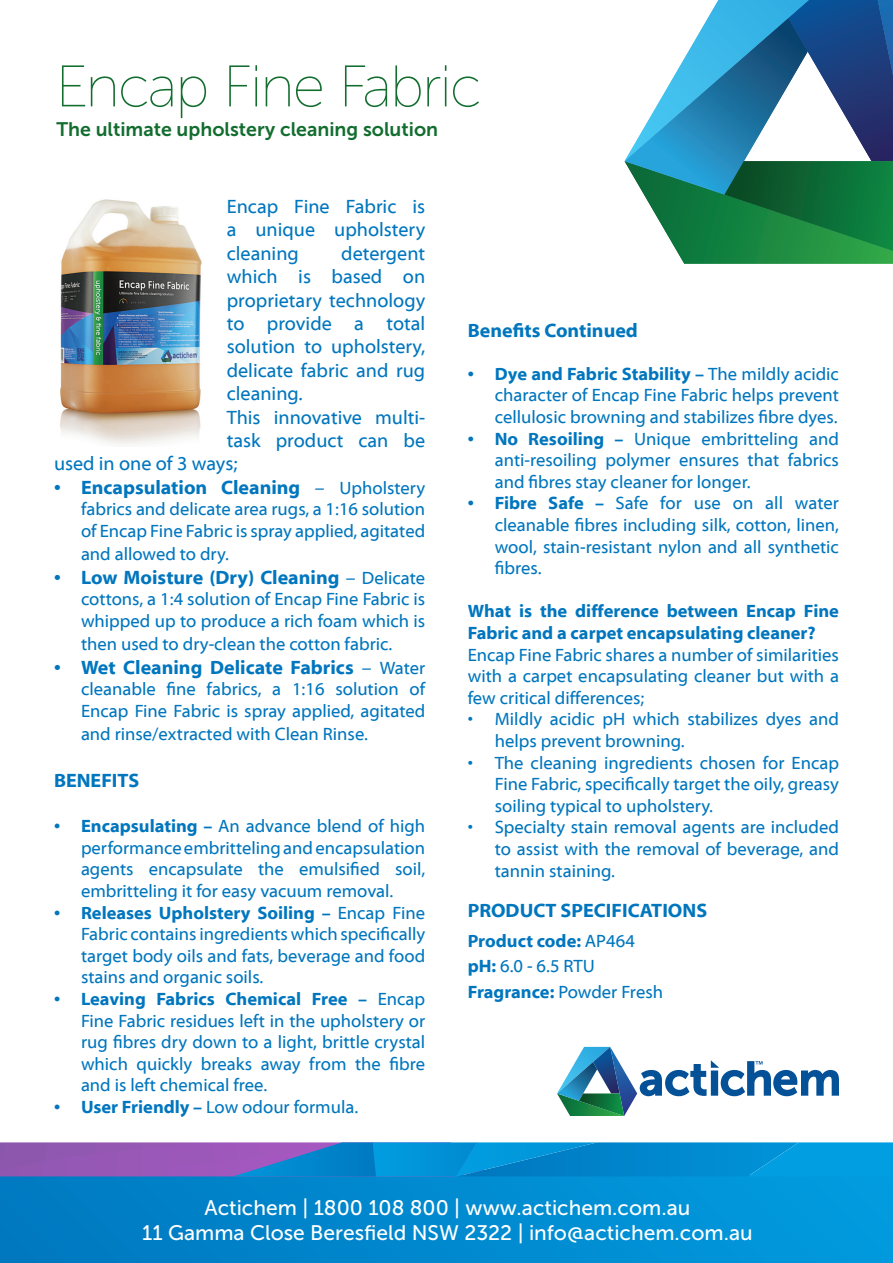
<style>
.page{position:relative;width:893px;height:1263px;background:#fff}
.page>*{position:absolute;margin:0;border:0;box-sizing:border-box;transform-origin:0 0}
.t1{font:300 58.5px "Museo Sans Display";color:#126d2f}
.t2{font:21px "Museo Sans 500";color:#fff}
.t3{font:19.5px/23.4px "Myriad Web Pro";color:#0076be;text-align:justify}
.t4{font:700 19.5px "Myriad Web Pro";color:#0076be}
.t5{font:19.5px "Museo Sans 700";color:#126d2f}
.t6{font:18px/21.6px "Myriad Web Pro";color:#0076be;text-align:justify}
.t7{font:700 18px/21.6px "Myriad Web Pro";color:#0076be}
.s1{font-weight:400}
.s2{font-weight:400;font-size:18px}
.s3{font-weight:700}
</style>
<div class="page">
<div style="left:0;top:1176px;width:893px;height:87px;background:linear-gradient(to right,#0079c0,#019bde)"></div>
<img style="left:60px;top:199px;width:142px;height:246px">
<svg style="left:625px;top:0;width:268px;height:264px"></svg>
<svg style="left:557px;top:1047px;width:282px;height:69px"></svg>
<svg style="left:0;top:1142px;width:893px;height:34px;background:#347eca"></svg>
<p class="t1" style="left:56px;top:55px;width:426px">Encap Fine Fabric</p>
<p class="t5" style="left:56px;top:119px;width:383px">The ultimate upholstery cleaning solution</p>
<p class="t3" style="left:227px;top:195px;width:200px">Encap Fine Fabric is a unique upholstery cleaning</p>
<p class="t3" style="left:227px;top:242px;width:200px;text-indent:114px">detergent which is based on proprietary technology to provide a total solution to upholstery, delicate fabric and rug cleaning.</p>
<p class="t3" style="left:227px;top:406px;width:200px">This innovative multi-</p>
<p class="t3" style="left:227px;top:429px;width:200px">task product can be</p>
<p class="t3" style="left:54px;top:452px;width:185px">used in one of 3 ways;</p>
<p class="t4" style="left:54px;top:476px;width:373px">• Encapsulation Cleaning <span class="s1">–</span> <span class="s2">Upholstery</span></p>
<p class="t6" style="left:81px;top:499px;width:346px">fabrics and delicate area rugs, a 1:16 solution of Encap Fine Fabric is spray applied, agitated</p>
<p class="t6" style="left:81px;top:544px;width:149px">and allowed to dry.</p>
<p class="t4" style="left:54px;top:566px;width:373px">• Low Moisture (Dry) Cleaning <span class="s1">–</span> <span class="s2">Delicate</span></p>
<p class="t6" style="left:81px;top:589px;width:346px">cottons, a 1:4 solution of Encap Fine Fabric is whipped up to produce a rich foam which is</p>
<p class="t6" style="left:81px;top:634px;width:313px">then used to dry-clean the cotton fabric.</p>
<p class="t4" style="left:54px;top:656px;width:373px">• Wet Cleaning Delicate Fabrics <span class="s1">–</span> <span class="s2">Water</span></p>
<p class="t6" style="left:81px;top:679px;width:346px">cleanable fine fabrics, a 1:16 solution of<br>Encap Fine Fabric is spray applied, agitated</p>
<p class="t6" style="left:81px;top:724px;width:288px">and rinse/extracted with Clean Rinse.</p>
<p class="t4" style="left:54px;top:770px;width:87px">BENEFITS</p>
<p class="t6" style="left:81px;top:816px;width:346px;text-indent:-27px"><span class="s3">• Encapsulating –</span> An advance blend of high performance embritteling and encapsulation agents encapsulate the emulsified soil, embritteling it for easy vacuum removal.</p>
<p class="t6" style="left:81px;top:902px;width:346px;text-indent:-27px"><span class="s3">• Releases Upholstery Soiling –</span> Encap Fine Fabric contains ingredients which specifically target body oils and fats, beverage and food stains and organic soils.</p>
<p class="t6" style="left:81px;top:988px;width:346px;text-indent:-27px"><span class="s3">• Leaving Fabrics Chemical Free –</span> Encap Fine Fabric residues left in the upholstery or rug fibres dry down to a light, brittle crystal which quickly breaks away from the fibre and is left chemical free.</p>
<p class="t6" style="left:54px;top:1096px;width:306px"><span class="s3">• User Friendly –</span> Low odour formula.</p>
<p class="t4" style="left:468px;top:319px;width:172px">Benefits Continued</p>
<p class="t6" style="left:495px;top:363px;width:346px;text-indent:-27px"><span class="s3">• Dye and Fabric Stability –</span> The mildly acidic character of Encap Fine Fabric helps prevent cellulosic browning and stabilizes fibre dyes.</p>
<p class="t6" style="left:495px;top:428px;width:346px;text-indent:-27px"><span class="s3">• No Resoiling –</span> Unique embritteling and anti-resoiling polymer ensures that fabrics and fibres stay cleaner for longer.</p>
<p class="t6" style="left:495px;top:493px;width:346px;text-indent:-27px"><span class="s3">• Fibre Safe –</span> Safe for use on all water cleanable fibres including silk, cotton, linen, wool, stain-resistant nylon and all synthetic fibres.</p>
<p class="t7" style="left:468px;top:601px;width:373px">What is the difference between Encap Fine<br>Fabric and a carpet encapsulating cleaner?</p>
<p class="t6" style="left:468px;top:644px;width:373px">Encap Fine Fabric shares a number of similarities with a carpet encapsulating cleaner but with a few critical differences;</p>
<p class="t6" style="left:495px;top:709px;width:346px;text-indent:-27px">• Mildly acidic pH which stabilizes dyes and helps prevent browning.</p>
<p class="t6" style="left:495px;top:752px;width:346px;text-indent:-27px">• The cleaning ingredients chosen for Encap Fine Fabric, specifically target the oily, greasy soiling typical to upholstery.</p>
<p class="t6" style="left:495px;top:817px;width:346px;text-indent:-27px">• Specialty stain removal agents are included to assist with the removal of beverage, and tannin staining.</p>
<p class="t4" style="left:468px;top:900px;width:241px">PRODUCT SPECIFICATIONS</p>
<p class="t7" style="left:468px;top:930px;width:169px">Product code: <span class="s1">AP464</span></p>
<p class="t6" style="left:468px;top:956px;width:129px"><span class="s3">pH:</span> 6.0 - 6.5 RTU</p>
<p class="t6" style="left:468px;top:981px;width:197px"><span class="s3">Fragrance:</span> Powder Fresh</p>
<p class="t2" style="left:204px;top:1196px;width:487px">Actichem | 1800 108 800 | www.actichem.com.au</p>
<p class="t2" style="left:142px;top:1221px;width:612px">11 Gamma Close Beresfield NSW 2322 | info@actichem.com.au</p>
</div>
